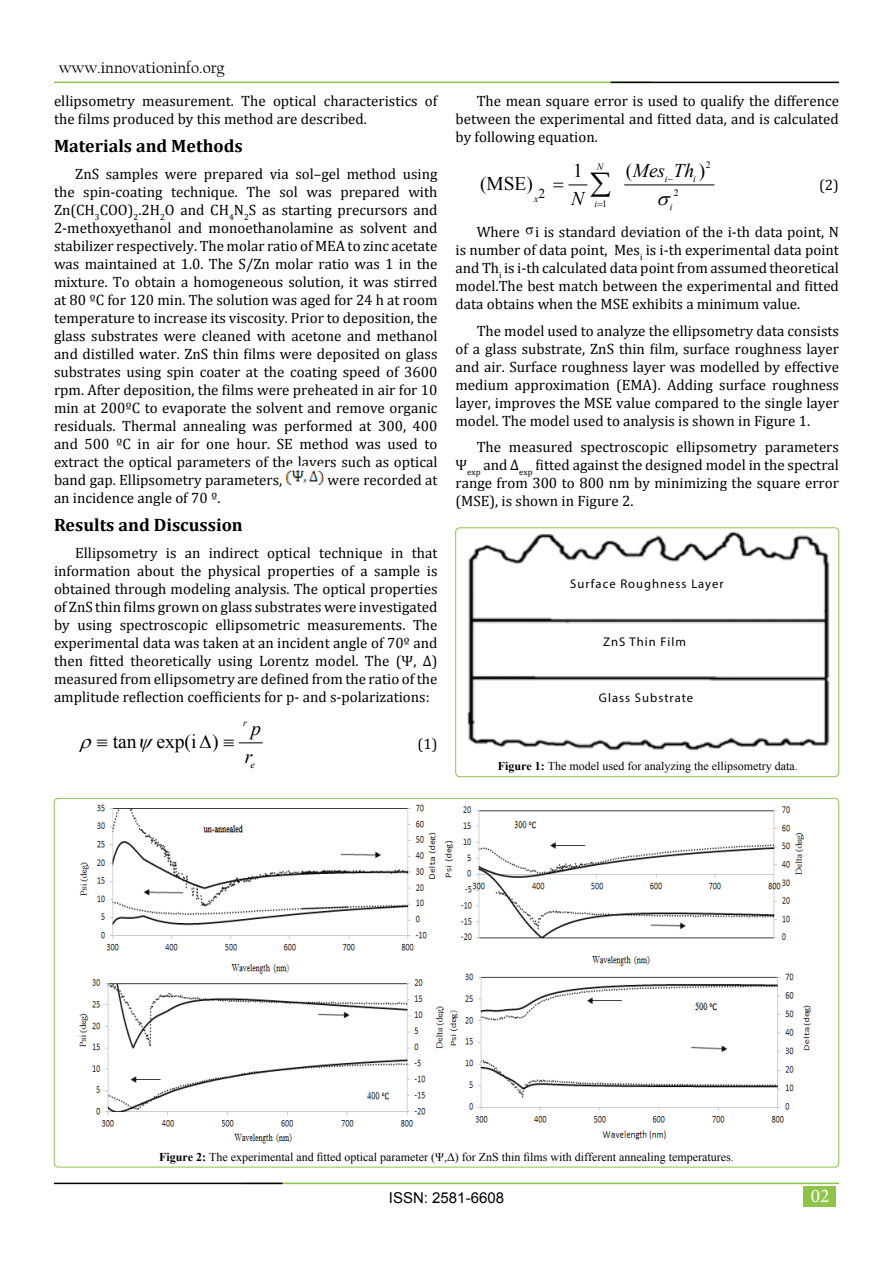
<style>
.page{position:relative;width:893px;height:1263px;background:#fff}
.page>*{position:absolute;margin:0;border:0;box-sizing:border-box;transform-origin:0 0}
.t1{font:19.65px "Times New Roman";letter-spacing:-.005em;color:#000}
.t2{font:italic 19.65px/28px "Times New Roman";color:#000;text-align:center}
.t3{font:19.5px "Minion Pro";color:#fff}
.t4{font:italic 19.35px "Times New Roman";color:#000}
.t5{font:19.35px "Times New Roman";color:#000}
.t6{font:700 18px "Cambria";color:#000}
.t7{font:16.5px "Californian FB";color:#000}
.t8{font:15px/18px "Cambria";color:#000;text-align:justify}
.t9{font:15px "Arial";color:#000}
.t10{font:13.65px "Times New Roman";color:#000}
.t11{font:12.6px "Myriad Pro";letter-spacing:.08em;color:#000}
.t12{font:12px "Times New Roman";color:#000}
.t13{font:italic 9.9px "Times New Roman";color:#000}
.t14{font:italic 9.75px "Times New Roman";color:#000}
.t15{font:9.75px "Times New Roman";color:#000}
.s1{font-style:normal}
.s2{font-weight:700}
</style>
<div class="page">
<div style="left:804px;top:1186px;width:32px;height:20px;background:#8dc449"></div>
<hr style="left:54px;top:82px;width:597px;height:1px;background:#8dc449">
<hr style="left:610px;top:82px;width:229px;height:1px;background:#000101">
<hr style="left:242px;top:1183px;width:597px;height:1px;background:#8dc449">
<hr style="left:54px;top:1183px;width:228px;height:1px;background:#000101">
<img style="left:286px;top:470px;width:38px;height:15px">
<hr style="left:625px;top:184px;width:89px;height:1px;background:#000">
<img style="left:467px;top:531px;width:363px;height:220px">
<div style="left:558px;top:573px;width:183px;height:19px;background:#fff"></div>
<div style="left:567px;top:631px;width:184px;height:19px;background:#fff"></div>
<div style="left:570px;top:688px;width:184px;height:19px;background:#fff"></div>
<div style="left:455px;top:528px;width:384px;height:249px;border:1px solid #8dc449;border-radius:4px"></div>
<img style="left:79px;top:804px;width:733px;height:340px">
<svg style="left:239px;top:742px;width:23px;height:2px"></svg>
<svg style="left:569px;top:184px;width:19px;height:2px"></svg>
<p class="t7" style="left:59px;top:59px;width:167px">www.innovationinfo.org</p>
<p class="t8" style="left:54px;top:92px;width:385px">ellipsometry measurement. The optical characteristics of the films produced by this method are described.</p>
<p class="t6" style="left:54px;top:134px;width:190px">Materials and Methods</p>
<p class="t8" style="left:54px;top:165px;width:385px;text-indent:21px">ZnS samples were prepared via sol–gel method using the spin-coating technique. The sol was prepared with Zn(CH<sub>3</sub>COO)<sub>2</sub>.2H<sub>2</sub>O and CH<sub>4</sub>N<sub>2</sub>S as starting precursors and 2-methoxyethanol and monoethanolamine as solvent and stabilizer respectively. The molar ratio of MEA to zinc acetate was maintained at 1.0. The S/Zn molar ratio was 1 in the mixture. To obtain a homogeneous solution, it was stirred at 80 ºС for 120 min. The solution was aged for 24 h at room temperature to increase its viscosity. Prior to deposition, the glass substrates were cleaned with acetone and methanol and distilled water. ZnS thin films were deposited on glass substrates using spin coater at the coating speed of 3600 rpm. After deposition, the films were preheated in air for 10 min at 200ºС to evaporate the solvent and remove organic residuals. Thermal annealing was performed at 300, 400 and 500 ºС in air for one hour. SE method was used to extract the optical parameters of the layers such as optical band gap. Ellipsometry parameters,</p>
<p class="t8" style="left:327px;top:471px;width:112px">were recorded at</p>
<p class="t8" style="left:54px;top:489px;width:168px">an incidence angle of 70 º.</p>
<p class="t6" style="left:54px;top:512px;width:190px">Results and Discussion</p>
<p class="t8" style="left:54px;top:544px;width:385px;text-indent:21px">Ellipsometry is an indirect optical technique in that information about the physical properties of a sample is obtained through modeling analysis. The optical properties of ZnS thin films grown on glass substrates were investigated by using spectroscopic ellipsometric measurements. The experimental data was taken at an incident angle of 70º and then fitted theoretically using Lorentz model. The (Ψ, Δ) measured from ellipsometry are defined from the ratio of the amplitude reflection coefficients for p- and s-polarizations:</p>
<h1 class="t1" style="left:97px;top:728px;width:123px">≡ tan exp(i )</h1>
<p class="t13" style="left:243px;top:716px;width:5px">r</p>
<h1 class="t2" style="left:245px;top:714px;width:18px">p r</h1>
<p class="t8" style="left:418px;top:735px;width:21px">(1)</p>
<p class="t13" style="left:250px;top:758px;width:6px">e</p>
<p class="t8" style="left:455px;top:92px;width:385px;text-indent:21px">The mean square error is used to qualify the difference between the experimental and fitted data, and is calculated by following equation.</p>
<p class="t15" style="left:706px;top:158px;width:6px">2</p>
<p class="t15" style="left:674px;top:186px;width:6px">2</p>
<p class="t15" style="left:602px;top:197px;width:6px">1</p>
<p class="t5" style="left:573px;top:158px;width:11px">1</p>
<p class="t4" style="left:626px;top:157px;width:81px"><span class="s1">(</span>Mes Th <span class="s1">)</span></p>
<p class="t14" style="left:597px;top:160px;width:8px">N</p>
<p class="t14" style="left:665px;top:172px;width:10px">i−</p>
<p class="t14" style="left:693px;top:172px;width:4px">i</p>
<p class="t5" style="left:480px;top:170px;width:54px">(MSE)</p>
<p class="t8" style="left:819px;top:175px;width:21px">(2)</p>
<p class="t8" style="left:455px;top:223px;width:385px;text-indent:21px">Where i is standard deviation of the i-th data point, N is number of data point, Mes<sub>i</sub> is i-th experimental data point and Th<sub>i</sub> is i-th calculated data point from assumed theoretical model.The best match between the experimental and fitted data obtains when the MSE exhibits a minimum value.</p>
<p class="t8" style="left:455px;top:321px;width:385px;text-indent:21px">The model used to analyze the ellipsometry data consists of a glass substrate, ZnS thin film, surface roughness layer and air. Surface roughness layer was modelled by effective medium approximation (EMA). Adding surface roughness layer, improves the MSE value compared to the single layer model. The model used to analysis is shown in Figure 1.</p>
<p class="t8" style="left:455px;top:438px;width:385px;text-indent:21px">The measured spectroscopic ellipsometry parameters Ψ<sub>exp</sub> and Δ<sub>exp</sub> fitted against the designed model in the spectral range from 300 to 800 nm by minimizing the square error (MSE), is shown in Figure 2.</p>
<p class="t10" style="left:539px;top:184px;width:8px">2</p>
<p class="t4" style="left:571px;top:185px;width:14px">N</p>
<p class="t14" style="left:534px;top:192px;width:6px">x</p>
<p class="t14" style="left:594px;top:197px;width:4px">i</p>
<p class="t14" style="left:670px;top:200px;width:4px">i</p>
<p class="t11" style="left:570px;top:576px;width:155px">Surface Roughness Layer</p>
<p class="t11" style="left:603px;top:634px;width:84px">ZnS Thin Film</p>
<p class="t11" style="left:599px;top:690px;width:96px">Glass Substrate</p>
<p class="t12" style="left:498px;top:758px;width:301px"><span class="s2">Figure 1:</span> The model used for analyzing the ellipsometry data.</p>
<p class="t12" style="left:159px;top:1149px;width:576px"><span class="s2">Figure 2:</span> The experimental and fitted optical parameter (Ψ,Δ) for ZnS thin films with different annealing temperatures.</p>
<p class="t9" style="left:389px;top:1188px;width:117px">ISSN: 2581-6608</p>
<h2 class="t3" style="left:811px;top:1183px;width:20px">02</h2>
</div>
